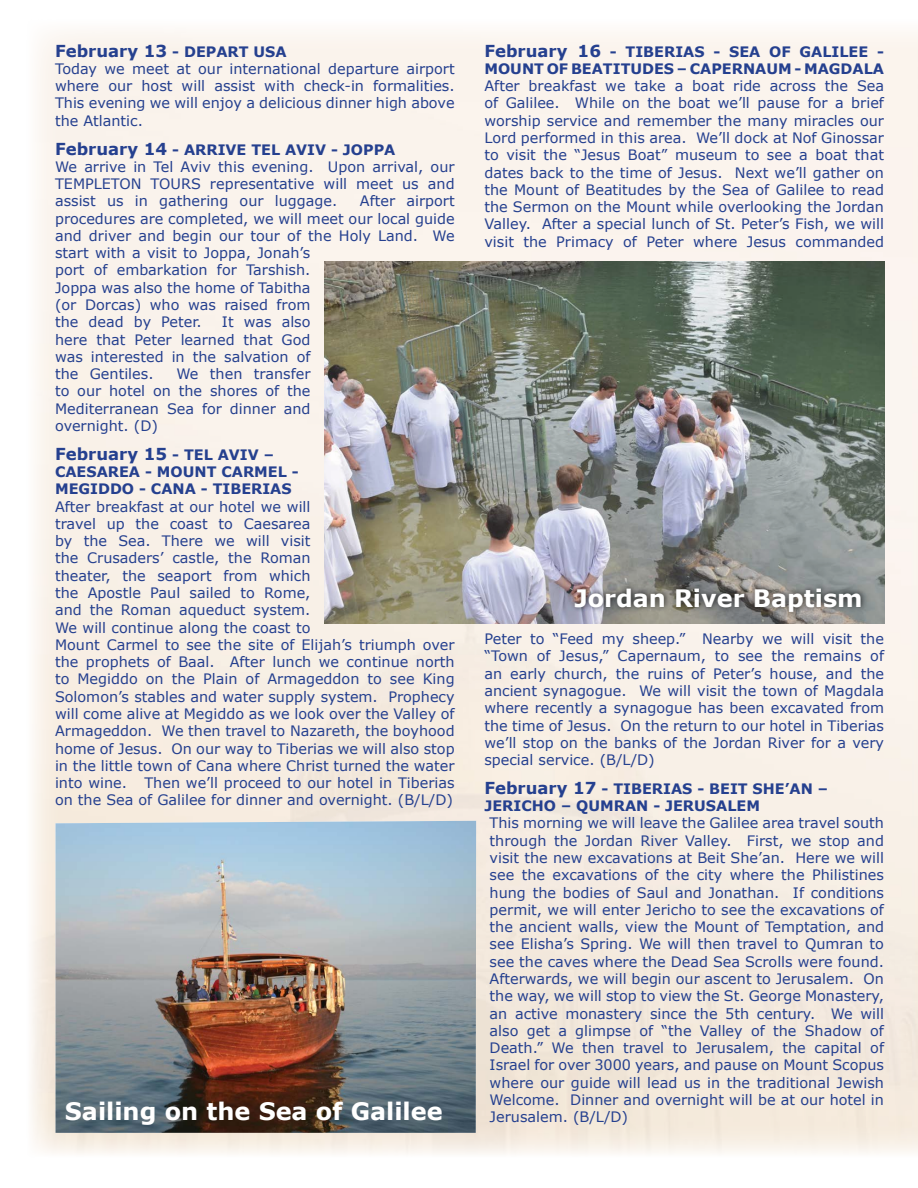
<style>
.page{position:relative;width:918px;height:1188px;background:#fff}
.page>*{position:absolute;margin:0;border:0;box-sizing:border-box;transform-origin:0 0}
.t1{font:700 24px "Verdana";color:#fff}
.t2{font:700 16.5px "Verdana";color:#25408f}
.t3{font:14.4px/17.2px "Verdana";color:#25408f;text-align:justify}
.t4{font:700 14.4px/17.2px "Verdana";color:#25408f}
.s1{font-size:14.4px}
.s2{font-weight:700;font-size:16.5px}
.s3{font-weight:700}
.s4{font-size:16.5px}
</style>
<div class="page">
<img style="left:31px;top:31px;width:887px;height:1123px">
<img style="left:56px;top:821px;width:420px;height:312px">
<img style="left:324px;top:261px;width:560px;height:362px">
<div style="left:569px;top:582px;width:298px;height:35px;background:#000;opacity:.75"></div>
<p class="t2" style="left:55px;top:40px;width:233px">February 13 <span class="s1">- DEPART USA</span></p>
<p class="t3" style="left:55px;top:60px;width:401px">Today we meet at our international departure airport where our host will assist with check-in formalities.<br>This evening we will enjoy a delicious dinner high above the Atlantic.</p>
<p class="t3" style="left:55px;top:140px;width:401px;text-align:left"><span class="s2">February 14</span> <span class="s3">- ARRIVE TEL AVIV - JOPPA<br></span>We arrive in Tel Aviv this evening. Upon arrival, our TEMPLETON TOURS representative will meet us and assist us in gathering our luggage.</p>
<p class="t3" style="left:55px;top:192px;width:401px;text-align:left;text-indent:305px">After airport procedures are completed, we will meet our local guide and driver and begin our tour of the Holy Land. We start with a visit to Joppa, Jonah’s<br>port of embarkation for Tarshish.<br>Joppa was also the home of Tabitha<br>(or Dorcas) who was raised from<br>the dead by Peter.</p>
<p class="t3" style="left:55px;top:313px;width:257px;text-indent:167px">It was also here that Peter learned that God was interested in the salvation of the Gentiles.</p>
<p class="t3" style="left:55px;top:365px;width:257px;text-indent:121px">We then transfer to our hotel on the shores of the Mediterranean Sea for dinner and overnight. (D)</p>
<p class="t2" style="left:55px;top:443px;width:220px">February 15 <span class="s1">- TEL AVIV –</span></p>
<p class="t4" style="left:55px;top:463px;width:245px">CAESAREA - MOUNT CARMEL -<br>MEGIDDO - CANA - TIBERIAS</p>
<p class="t3" style="left:55px;top:497px;width:401px;text-align:left">After breakfast at our hotel we will<br>travel up the coast to Caesarea<br>by the Sea. There we will visit<br>the Crusaders’ castle, the Roman<br>theater, the seaport from which<br>the Apostle Paul sailed to Rome,<br>and the Roman aqueduct system.<br>We will continue along the coast to<br>Mount Carmel to see the site of Elijah’s triumph over the prophets of Baal. After lunch we continue north to Megiddo on the Plain of Armageddon to see King Solomon’s stables and water supply system. Prophecy will come alive at Megiddo as we look over the Valley of Armageddon. We then travel to Nazareth, the boyhood home of Jesus. On our way to Tiberias we will also stop in the little town of Cana where Christ turned the water into wine. Then we’ll proceed to our hotel in Tiberias on the Sea of Galilee for dinner and overnight. (B/L/D)</p>
<h1 class="t1" style="left:65px;top:1096px;width:379px">Sailing on the Sea of Galilee</h1>
<p class="t4" style="left:484px;top:43px;width:401px"><span class="s4">February 16</span> - TIBERIAS - SEA OF GALILEE -<br>MOUNT OF BEATITUDES – CAPERNAUM - MAGDALA</p>
<p class="t3" style="left:484px;top:77px;width:401px">After breakfast we take a boat ride across the Sea of Galilee. While on the boat we’ll pause for a brief worship service and remember the many miracles our Lord performed in this area. We’ll dock at Nof Ginossar to visit the “Jesus Boat” museum to see a boat that dates back to the time of Jesus. Next we’ll gather on the Mount of Beatitudes by the Sea of Galilee to read the Sermon on the Mount while overlooking the Jordan Valley. After a special lunch of St. Peter’s Fish, we will visit the Primacy of Peter where Jesus commanded</p>
<h1 class="t1" style="left:574px;top:582px;width:290px">Jordan River Baptism</h1>
<p class="t3" style="left:484px;top:630px;width:401px">Peter to “Feed my sheep.” Nearby we will visit the “Town of Jesus,” Capernaum, to see the remains of an early church, the ruins of Peter’s house, and the ancient synagogue. We will visit the town of Magdala where recently a synagogue has been excavated from the time of Jesus. On the return to our hotel in Tiberias we’ll stop on the banks of the Jordan River for a very special service. (B/L/D)</p>
<p class="t4" style="left:484px;top:780px;width:345px"><span class="s4">February 17</span> - TIBERIAS - BEIT SHE’AN –<br>JERICHO – QUMRAN - JERUSALEM</p>
<p class="t3" style="left:490px;top:814px;width:396px">This morning we will leave the Galilee area travel south through the Jordan River Valley. First, we stop and visit the new excavations at Beit She’an. Here we will see the excavations of the city where the Philistines hung the bodies of Saul and Jonathan. If conditions permit, we will enter Jericho to see the excavations of the ancient walls, view the Mount of Temptation, and see Elisha’s Spring. We will then travel to Qumran to see the caves where the Dead Sea Scrolls were found.<br>Afterwards, we will begin our ascent to Jerusalem. On the way, we will stop to view the St. George Monastery, an active monastery since the 5th century. We will also get a glimpse of “the Valley of the Shadow of Death.” We then travel to Jerusalem, the capital of Israel for over 3000 years, and pause on Mount Scopus where our guide will lead us in the traditional Jewish Welcome. Dinner and overnight will be at our hotel in Jerusalem. (B/L/D)</p>
</div>
